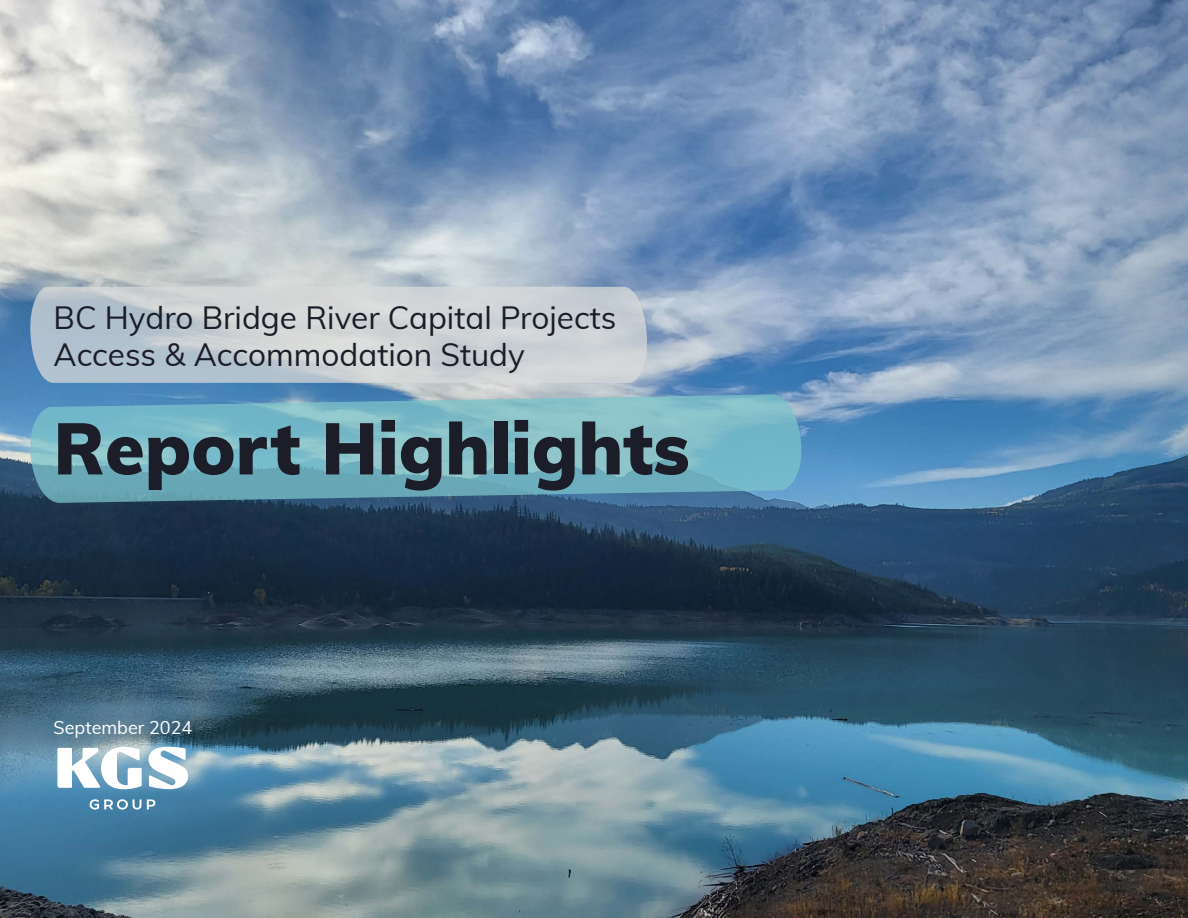
<style>
.page{position:relative;width:1188px;height:918px;background:#fff}
.page>*{position:absolute;margin:0;border:0;box-sizing:border-box;transform-origin:0 0}
.t1{font:900 72px "Muli";color:#1b1e29}
.t2{font:31.5px/37.8px "Muli";color:#1b1e29}
.t3{font:22.8px "Arial";color:#fff}
.t4{font:18px "Muli";color:#fff}
</style>
<div class="page">
<img style="left:0;top:0;width:1188px;height:918px">
<svg style="left:27px;top:394px;width:777px;height:109px;background:#75b0c0"></svg>
<svg style="left:28px;top:287px;width:621px;height:96px;background:#c5cdd3"></svg>
<svg style="left:90px;top:799px;width:65px;height:11px"></svg>
<svg style="left:57px;top:746px;width:85px;height:44px"></svg>
<svg style="left:148px;top:746px;width:40px;height:44px"></svg>
<p class="t2" style="left:54px;top:297px;width:564px">BC Hydro Bridge River Capital Projects<br>Access &amp; Accommodation Study</p>
<h1 class="t1" style="left:54px;top:396px;width:638px">Report Highlights</h1>
<p class="t4" style="left:54px;top:714px;width:140px">September 2024</p>
<p class="t3" style="left:108px;top:714px;width:17px">&amp;</p>
</div>
